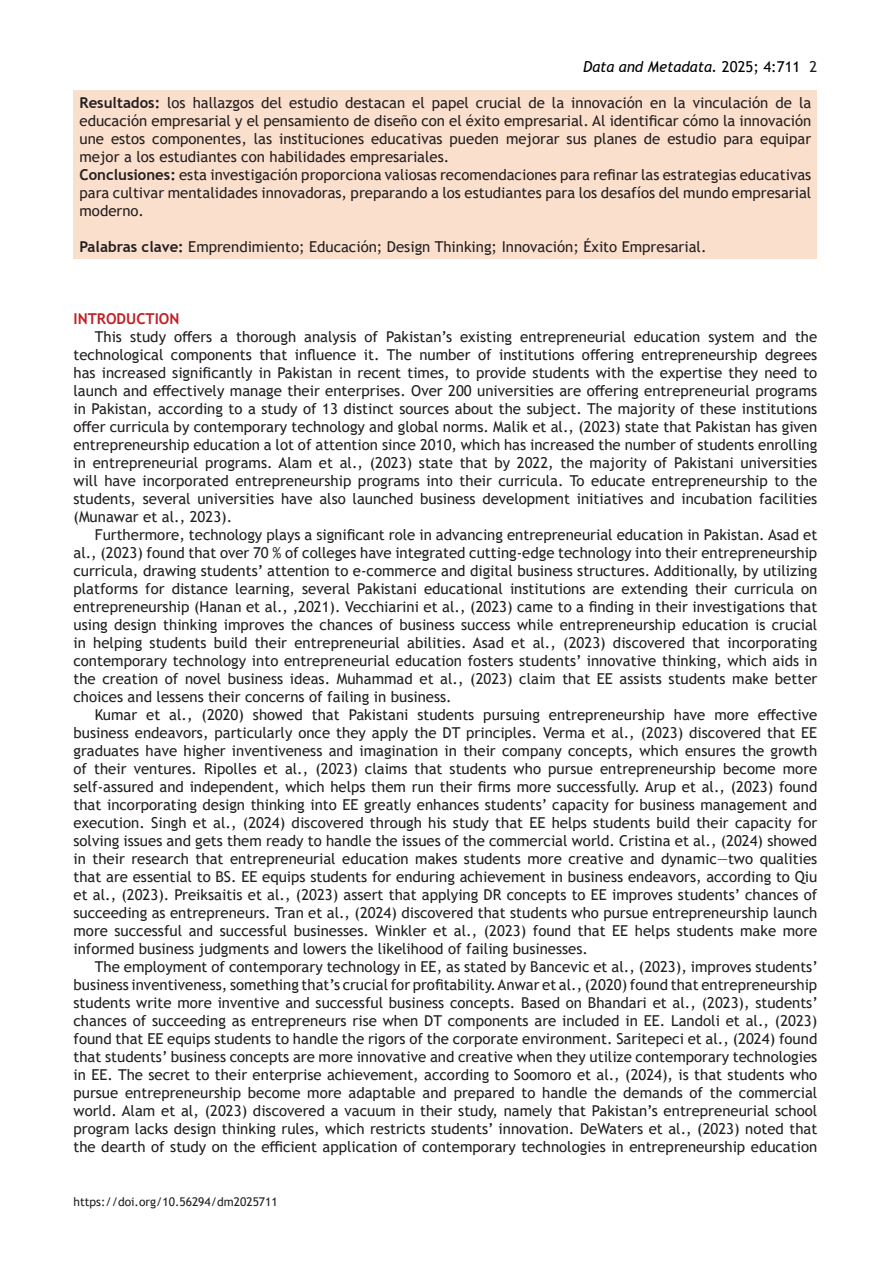
<style>
.page{position:relative;width:893px;height:1263px;background:#fff}
.page>*{position:absolute;margin:0;border:0;box-sizing:border-box;transform-origin:0 0}
.t1{font:15px/18px "Trebuchet MS";color:#231f20;text-align:justify}
.t2{font:italic 15px "Trebuchet MS";color:#000}
.t3{font:700 15px "Trebuchet MS";color:#c22025}
.t4{font:12px "Trebuchet MS";color:#231f20}
.s1{font-style:normal}
.s2{font-style:normal;color:#231f20}
.s3{font-weight:700}
</style>
<div class="page">
<div style="left:74px;top:90px;width:743px;height:168px;background:#fbdfcd"></div>
<p class="t2" style="left:583px;top:58px;width:236px">Data and Metadata. <span class="s1">2025; 4:711</span> <span class="s2">2</span></p>
<p class="t1" style="left:80px;top:94px;width:733px"><span class="s3">Resultados:</span> los hallazgos del estudio destacan el papel crucial de la innovación en la vinculación de la educación empresarial y el pensamiento de diseño con el éxito empresarial. Al identificar cómo la innovación une estos componentes, las instituciones educativas pueden mejorar sus planes de estudio para equipar mejor a los estudiantes con habilidades empresariales.</p>
<p class="t1" style="left:80px;top:166px;width:733px"><span class="s3">Conclusiones:</span> esta investigación proporciona valiosas recomendaciones para refinar las estrategias educativas para cultivar mentalidades innovadoras, preparando a los estudiantes para los desafíos del mundo empresarial moderno.</p>
<p class="t1" style="left:80px;top:238px;width:628px"><span class="s3">Palabras clave:</span> Emprendimiento; Educación; Design Thinking; Innovación; Éxito Empresarial.</p>
<p class="t3" style="left:74px;top:309px;width:107px">INTRODUCTION</p>
<p class="t1" style="left:74px;top:328px;width:745px;text-indent:21px">This study offers a thorough analysis of Pakistan’s existing entrepreneurial education system and the technological components that influence it. The number of institutions offering entrepreneurship degrees has increased significantly in Pakistan in recent times, to provide students with the expertise they need to launch and effectively manage their enterprises. Over 200 universities are offering entrepreneurial programs in Pakistan, according to a study of 13 distinct sources about the subject. The majority of these institutions offer curricula by contemporary technology and global norms. Malik et al., (2023) state that Pakistan has given entrepreneurship education a lot of attention since 2010, which has increased the number of students enrolling in entrepreneurial programs. Alam et al., (2023) state that by 2022, the majority of Pakistani universities will have incorporated entrepreneurship programs into their curricula. To educate entrepreneurship to the students, several universities have also launched business development initiatives and incubation facilities (Munawar et al., 2023).</p>
<p class="t1" style="left:74px;top:526px;width:745px;text-indent:21px">Furthermore, technology plays a significant role in advancing entrepreneurial education in Pakistan. Asad et al., (2023) found that over 70 % of colleges have integrated cutting-edge technology into their entrepreneurship curricula, drawing students’ attention to e-commerce and digital business structures. Additionally, by utilizing platforms for distance learning, several Pakistani educational institutions are extending their curricula on entrepreneurship (Hanan et al., ,2021). Vecchiarini et al., (2023) came to a finding in their investigations that using design thinking improves the chances of business success while entrepreneurship education is crucial in helping students build their entrepreneurial abilities. Asad et al., (2023) discovered that incorporating contemporary technology into entrepreneurial education fosters students’ innovative thinking, which aids in the creation of novel business ideas. Muhammad et al., (2023) claim that EE assists students make better choices and lessens their concerns of failing in business.</p>
<p class="t1" style="left:74px;top:706px;width:745px;text-indent:21px">Kumar et al., (2020) showed that Pakistani students pursuing entrepreneurship have more effective business endeavors, particularly once they apply the DT principles. Verma et al., (2023) discovered that EE graduates have higher inventiveness and imagination in their company concepts, which ensures the growth of their ventures. Ripolles et al., (2023) claims that students who pursue entrepreneurship become more self-assured and independent, which helps them run their firms more successfully. Arup et al., (2023) found that incorporating design thinking into EE greatly enhances students’ capacity for business management and execution. Singh et al., (2024) discovered through his study that EE helps students build their capacity for solving issues and gets them ready to handle the issues of the commercial world. Cristina et al., (2024) showed in their research that entrepreneurial education makes students more creative and dynamic—two qualities that are essential to BS. EE equips students for enduring achievement in business endeavors, according to Qiu et al., (2023). Preiksaitis et al., (2023) assert that applying DR concepts to EE improves students’ chances of succeeding as entrepreneurs. Tran et al., (2024) discovered that students who pursue entrepreneurship launch more successful and successful businesses. Winkler et al., (2023) found that EE helps students make more informed business judgments and lowers the likelihood of failing businesses.</p>
<p class="t1" style="left:74px;top:958px;width:746px;text-indent:21px">The employment of contemporary technology in EE, as stated by Bancevic et al., (2023), improves students’ business inventiveness, something that’s crucial for profitability. Anwar et al., (2020) found that entrepreneurship students write more inventive and successful business concepts. Based on Bhandari et al., (2023), students’ chances of succeeding as entrepreneurs rise when DT components are included in EE. Landoli et al., (2023) found that EE equips students to handle the rigors of the corporate environment. Saritepeci et al., (2024) found that students’ business concepts are more innovative and creative when they utilize contemporary technologies in EE. The secret to their enterprise achievement, according to Soomoro et al., (2024), is that students who pursue entrepreneurship become more adaptable and prepared to handle the demands of the commercial world. Alam et al, (2023) discovered a vacuum in their study, namely that Pakistan’s entrepreneurial school program lacks design thinking rules, which restricts students’ innovation. DeWaters et al., (2023) noted that the dearth of study on the efficient application of contemporary technologies in entrepreneurship education</p>
<p class="t4" style="left:74px;top:1194px;width:206px">https://doi.org/10.56294/dm2025711</p>
</div>
